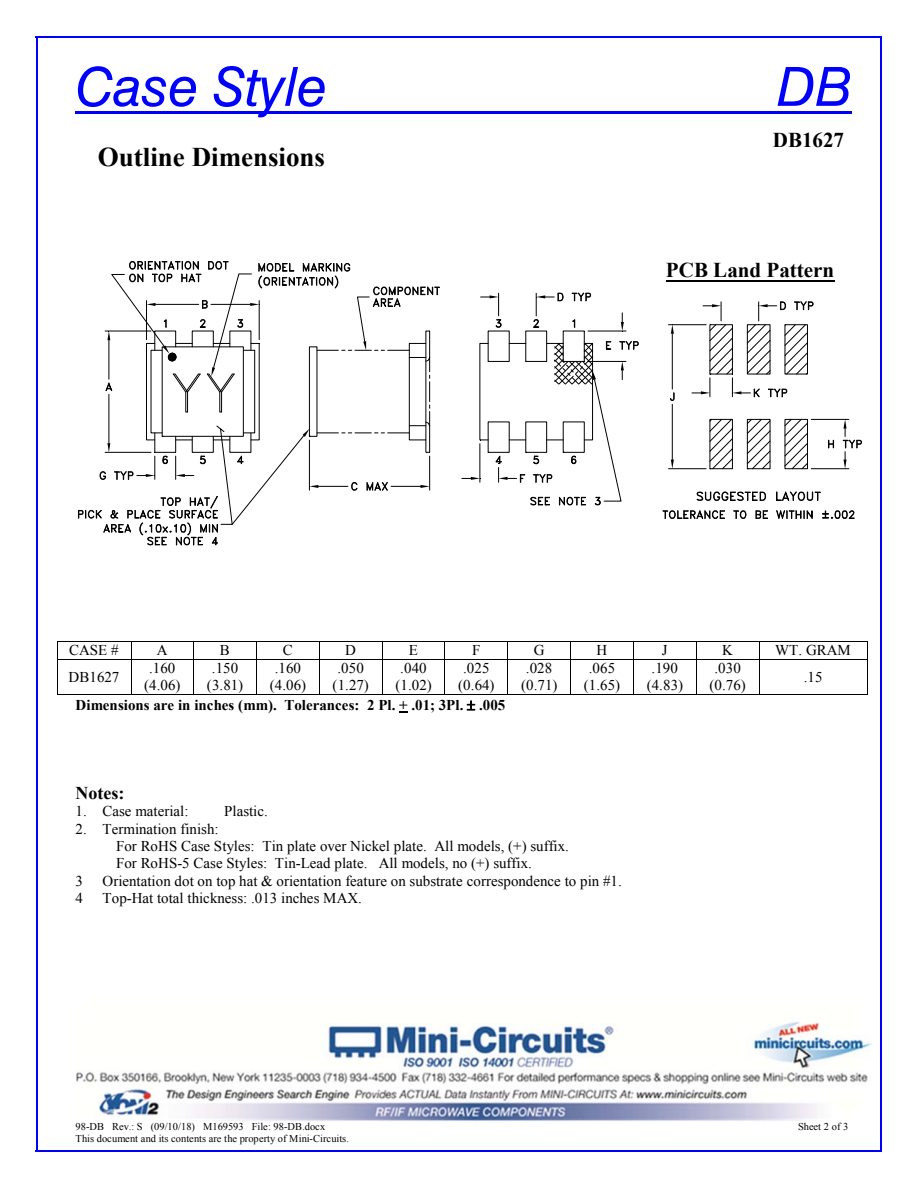
<style>
.page{position:relative;width:918px;height:1188px;background:#fff}
.page>*{position:absolute;margin:0;border:0;box-sizing:border-box;transform-origin:0 0}
.t1{font:italic 54px "Swis 721 BT";color:#00f}
.t2{font:700 27px "Times New Roman";color:#000}
.t3{font:700 21px "Times New Roman";color:#000}
.t4{font:700 18px "Times New Roman";color:#000}
.t5{font:15px/17.2px "Times New Roman";color:#000;text-align:center}
.t6{font:700 15px "Times New Roman";color:#000}
.t7{font:10.5px "Times New Roman";color:#000}
</style>
<div class="page">
<img style="left:77px;top:1022px;width:795px;height:99px">
<hr style="left:76px;top:111px;width:776px;height:3px;background:#00f">
<svg style="left:697px;top:491px;width:69px;height:10px"></svg>
<svg style="left:776px;top:492px;width:44px;height:9px"></svg>
<svg style="left:663px;top:510px;width:62px;height:9px"></svg>
<svg style="left:734px;top:511px;width:12px;height:8px"></svg>
<svg style="left:756px;top:511px;width:12px;height:8px"></svg>
<svg style="left:776px;top:511px;width:36px;height:8px"></svg>
<svg style="left:823px;top:510px;width:32px;height:9px"></svg>
<svg style="left:573px;top:319px;width:2px;height:8px"></svg>
<hr style="left:480px;top:444px;width:1px;height:38px;background:#000">
<svg style="left:462px;top:477px;width:19px;height:3px"></svg>
<svg style="left:481px;top:293px;width:20px;height:34px"></svg>
<svg style="left:533px;top:293px;width:30px;height:35px"></svg>
<svg style="left:572px;top:293px;width:19px;height:8px"></svg>
<hr style="left:669px;top:468px;width:37px;height:1px;background:#000">
<hr style="left:669px;top:324px;width:37px;height:1px;background:#000">
<hr style="left:672px;top:404px;width:1px;height:56px;background:#000">
<hr style="left:672px;top:334px;width:1px;height:55px;background:#000">
<svg style="left:671px;top:460px;width:3px;height:9px"></svg>
<svg style="left:671px;top:325px;width:3px;height:9px"></svg>
<svg style="left:670px;top:393px;width:4px;height:8px"></svg>
<hr style="left:811px;top:468px;width:38px;height:1px;background:#000">
<hr style="left:811px;top:419px;width:38px;height:1px;background:#000">
<svg style="left:828px;top:440px;width:6px;height:8px"></svg>
<svg style="left:843px;top:419px;width:19px;height:50px"></svg>
<svg style="left:692px;top:302px;width:122px;height:95px"></svg>
<svg style="left:710px;top:419px;width:23px;height:51px"></svg>
<svg style="left:747px;top:419px;width:23px;height:50px"></svg>
<svg style="left:785px;top:419px;width:23px;height:51px"></svg>
<hr style="left:588px;top:331px;width:38px;height:1px;background:#000">
<svg style="left:621px;top:313px;width:3px;height:19px"></svg>
<svg style="left:78px;top:261px;width:362px;height:284px"></svg>
<svg style="left:496px;top:341px;width:143px;height:164px"></svg>
<hr style="left:57px;top:641px;width:810px;height:1px;background:#000">
<svg style="left:57px;top:642px;width:1px;height:17px"></svg>
<svg style="left:131px;top:642px;width:1px;height:17px"></svg>
<svg style="left:193px;top:642px;width:1px;height:17px"></svg>
<svg style="left:256px;top:642px;width:1px;height:17px"></svg>
<svg style="left:319px;top:642px;width:1px;height:17px"></svg>
<svg style="left:382px;top:642px;width:1px;height:17px"></svg>
<svg style="left:507px;top:642px;width:1px;height:17px"></svg>
<svg style="left:570px;top:642px;width:1px;height:17px"></svg>
<svg style="left:633px;top:642px;width:1px;height:17px"></svg>
<svg style="left:696px;top:642px;width:1px;height:17px"></svg>
<svg style="left:759px;top:642px;width:1px;height:17px"></svg>
<svg style="left:867px;top:641px;width:1px;height:18px"></svg>
<hr style="left:57px;top:659px;width:810px;height:1px;background:#000">
<hr style="left:57px;top:660px;width:1px;height:35px;background:#000">
<hr style="left:57px;top:694px;width:74px;height:1px;background:#000">
<hr style="left:131px;top:660px;width:1px;height:35px;background:#000">
<hr style="left:131px;top:694px;width:62px;height:1px;background:#000">
<hr style="left:193px;top:660px;width:1px;height:35px;background:#000">
<hr style="left:194px;top:694px;width:62px;height:1px;background:#000">
<hr style="left:256px;top:660px;width:1px;height:35px;background:#000">
<hr style="left:257px;top:694px;width:62px;height:1px;background:#000">
<hr style="left:319px;top:660px;width:1px;height:35px;background:#000">
<hr style="left:320px;top:694px;width:62px;height:1px;background:#000">
<hr style="left:382px;top:660px;width:1px;height:35px;background:#000">
<hr style="left:382px;top:694px;width:63px;height:1px;background:#000">
<hr style="left:445px;top:660px;width:1px;height:35px;background:#000">
<hr style="left:445px;top:694px;width:62px;height:1px;background:#000">
<hr style="left:507px;top:660px;width:1px;height:35px;background:#000">
<hr style="left:508px;top:694px;width:62px;height:1px;background:#000">
<hr style="left:570px;top:660px;width:1px;height:35px;background:#000">
<hr style="left:571px;top:694px;width:62px;height:1px;background:#000">
<hr style="left:633px;top:660px;width:1px;height:35px;background:#000">
<hr style="left:634px;top:694px;width:62px;height:1px;background:#000">
<hr style="left:696px;top:660px;width:1px;height:35px;background:#000">
<hr style="left:697px;top:694px;width:62px;height:1px;background:#000">
<hr style="left:759px;top:660px;width:1px;height:35px;background:#000">
<hr style="left:759px;top:694px;width:108px;height:1px;background:#000">
<hr style="left:867px;top:660px;width:1px;height:35px;background:#000">
<hr style="left:666px;top:280px;width:168px;height:2px;background:#000">
<hr style="left:36px;top:36px;width:846px;height:1px;background:#00f">
<hr style="left:36px;top:37px;width:1px;height:1114px;background:#00f">
<hr style="left:881px;top:37px;width:1px;height:1114px;background:#00f">
<hr style="left:36px;top:1151px;width:846px;height:1px;background:#00f">
<h1 class="t1" style="left:76px;top:54px;width:253px">Case Style</h1>
<h1 class="t1" style="left:777px;top:54px;width:76px">DB</h1>
<h2 class="t2" style="left:98px;top:142px;width:229px">Outline Dimensions</h2>
<h3 class="t3" style="left:773px;top:129px;width:73px">DB1627</h3>
<h3 class="t3" style="left:666px;top:259px;width:170px">PCB Land Pattern</h3>
<p class="t5" style="left:69px;top:642px;width:51px">CASE #</p>
<p class="t5" style="left:157px;top:642px;width:12px">A</p>
<p class="t5" style="left:220px;top:642px;width:11px">B</p>
<p class="t5" style="left:283px;top:642px;width:11px">C</p>
<p class="t5" style="left:345px;top:642px;width:12px">D</p>
<p class="t5" style="left:409px;top:642px;width:11px">E</p>
<p class="t5" style="left:472px;top:642px;width:10px">F</p>
<p class="t5" style="left:534px;top:642px;width:12px">G</p>
<p class="t5" style="left:596px;top:642px;width:12px">H</p>
<p class="t5" style="left:662px;top:642px;width:7px">J</p>
<p class="t5" style="left:722px;top:642px;width:12px">K</p>
<p class="t5" style="left:775px;top:642px;width:77px">WT. GRAM</p>
<p class="t5" style="left:69px;top:668px;width:52px">DB1627</p>
<p class="t5" style="left:144px;top:660px;width:38px">.160 (4.06)</p>
<p class="t5" style="left:207px;top:660px;width:38px">.150 (3.81)</p>
<p class="t5" style="left:270px;top:660px;width:38px">.160 (4.06)</p>
<p class="t5" style="left:333px;top:660px;width:38px">.050 (1.27)</p>
<p class="t5" style="left:395px;top:660px;width:38px">.040 (1.02)</p>
<p class="t5" style="left:458px;top:660px;width:38px">.025 (0.64)</p>
<p class="t5" style="left:521px;top:660px;width:38px">.028 (0.71)</p>
<p class="t5" style="left:584px;top:660px;width:38px">.065 (1.65)</p>
<p class="t5" style="left:647px;top:660px;width:38px">.190 (4.83)</p>
<p class="t5" style="left:710px;top:660px;width:38px">.030 (0.76)</p>
<p class="t5" style="left:804px;top:668px;width:20px">.15</p>
<p class="t6" style="left:76px;top:697px;width:431px">Dimensions are in inches (mm). Tolerances: 2 Pl. + .01; 3Pl. .005</p>
<p class="t4" style="left:76px;top:783px;width:50px">Notes:</p>
<p class="t5" style="left:76px;top:803px;width:115px">1. Case material:</p>
<p class="t5" style="left:224px;top:803px;width:45px">Plastic.</p>
<p class="t5" style="left:76px;top:820px;width:145px">2. Termination finish:</p>
<p class="t5" style="left:116px;top:837px;width:454px">For RoHS Case Styles: Tin plate over Nickel plate. All models, (+) suffix.</p>
<p class="t5" style="left:116px;top:855px;width:417px">For RoHS-5 Case Styles: Tin-Lead plate. All models, no (+) suffix.</p>
<p class="t5" style="left:76px;top:872px;width:9px">3</p>
<p class="t5" style="left:103px;top:872px;width:521px">Orientation dot on top hat &amp; orientation feature on substrate correspondence to pin #1.</p>
<p class="t5" style="left:76px;top:889px;width:9px">4</p>
<p class="t5" style="left:103px;top:889px;width:261px">Top-Hat total thickness: .013 inches MAX.</p>
<p class="t7" style="left:76px;top:1121px;width:251px">98-DB Rev.: S (09/10/18) M169593 File: 98-DB.docx</p>
<p class="t7" style="left:798px;top:1121px;width:52px">Sheet 2 of 3</p>
<p class="t7" style="left:76px;top:1133px;width:275px">This document and its contents are the property of Mini-Circuits.</p>
</div>
